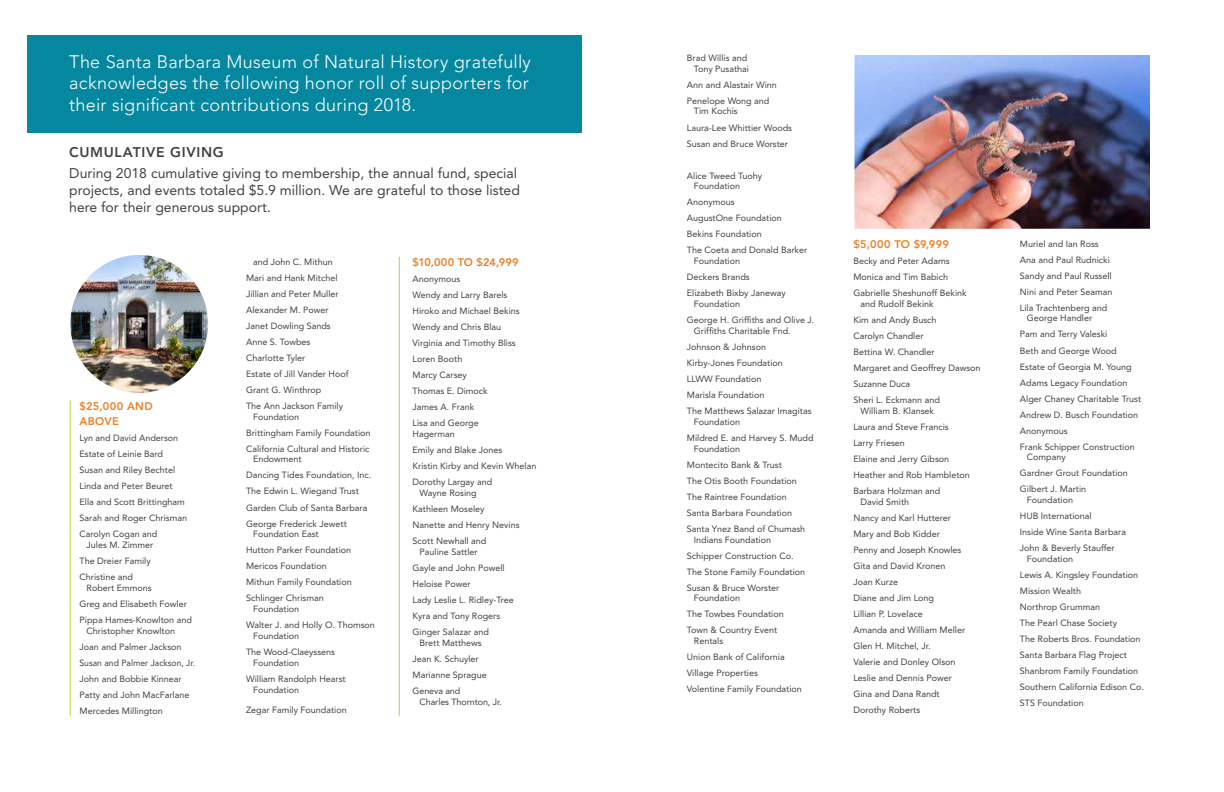
<style>
.page{position:relative;width:1224px;height:792px;background:#fff}
.page>*{position:absolute;margin:0;border:0;box-sizing:border-box;transform-origin:0 0}
.t1{font:300 18px/21.3px "Avenir";letter-spacing:.015em;color:#fff;text-align:justify}
.t2{font:14px/16.8px "Avenir";color:#414042}
.t3{font:800 14px "Avenir";letter-spacing:.05em;color:#414042}
.t4{font:800 11px/15px "Avenir";letter-spacing:.025em;color:#eb7f24}
.t5{font:9px/16px "Avenir";color:#414042}
</style>
<div class="page">
<div style="left:27px;top:35px;width:555px;height:98px;background:#0587a0"></div>
<img style="left:70px;top:255px;width:138px;height:138px;border-radius:69px">
<hr style="left:399px;top:257px;width:1px;height:459px;background:#b3d449">
<hr style="left:70px;top:401px;width:1px;height:315px;background:#b3d449">
<img style="left:855px;top:56px;width:294px;height:172px">
<div style="left:852px;top:53px;width:300px;height:178px;border:2px solid #fff"></div>
<h1 class="t1" style="left:69px;top:51px;width:463px">The Santa Barbara Museum of Natural History gratefully acknowledges the following honor roll of supporters for their significant contributions during 2018.</h1>
<h2 class="t3" style="left:69px;top:144px;width:156px">CUMULATIVE GIVING</h2>
<h2 class="t2" style="left:69px;top:165px;width:452px">During 2018 cumulative giving to membership, the annual fund, special projects, and events totaled $5.9 million. We are grateful to those listed here for their generous support.</h2>
<p class="t4" style="left:80px;top:399px;width:75px">$25,000 AND<br>ABOVE</p>
<p class="t5" style="left:80px;top:430px;width:109px">Lyn and David Anderson<br>Estate of Leinie Bard<br>Susan and Riley Bechtel<br>Linda and Peter Beuret<br>Ella and Scott Brittingham<br>Sarah and Roger Chrisman<br>Carolyn Cogan and</p>
<p class="t5" style="left:80px;top:537px;width:75px;text-indent:7px">Jules M. Zimmer<br>The Dreier Family<br>Christine and</p>
<p class="t5" style="left:80px;top:580px;width:114px;text-indent:7px">Robert Emmons<br>Greg and Elisabeth Fowler<br>Pippa Hames-Knowlton and</p>
<p class="t5" style="left:80px;top:623px;width:117px;text-indent:7px">Christopher Knowlton<br>Joan and Palmer Jackson<br>Susan and Palmer Jackson, Jr.<br>John and Bobbie Kinnear<br>Patty and John MacFarlane<br>Mercedes Millington</p>
<p class="t5" style="left:246px;top:254px;width:104px;text-indent:7px">and John C. Mithun<br>Mari and Hank Mitchel<br>Jillian and Peter Muller<br>Alexander M. Power<br>Janet Dowling Sands<br>Anne S. Towbes<br>Charlotte Tyler<br>Estate of Jill Vander Hoof<br>Grant G. Winthrop<br>The Ann Jackson Family</p>
<p class="t5" style="left:246px;top:409px;width:126px;text-indent:7px">Foundation<br>Brittingham Family Foundation<br>California Cultural and Historic</p>
<p class="t5" style="left:246px;top:451px;width:127px;text-indent:7px">Endowment<br>Dancing Tides Foundation, Inc.<br>The Edwin L. Wiegand Trust<br>Garden Club of Santa Barbara<br>George Frederick Jewett</p>
<p class="t5" style="left:246px;top:526px;width:107px;text-indent:7px">Foundation East<br>Hutton Parker Foundation<br>Mericos Foundation<br>Mithun Family Foundation<br>Schlinger Chrisman</p>
<p class="t5" style="left:246px;top:601px;width:130px;text-indent:7px">Foundation<br>Walter J. and Holly O. Thomson</p>
<p class="t5" style="left:246px;top:628px;width:91px;text-indent:7px">Foundation<br>The Wood-Claeyssens</p>
<p class="t5" style="left:246px;top:655px;width:101px;text-indent:7px">Foundation<br>William Randolph Hearst</p>
<p class="t5" style="left:253px;top:682px;width:48px">Foundation</p>
<p class="t5" style="left:246px;top:702px;width:102px">Zegar Family Foundation</p>
<p class="t4" style="left:413px;top:255px;width:108px">$10,000 TO $24,999</p>
<p class="t5" style="left:413px;top:271px;width:109px">Anonymous<br>Wendy and Larry Barels<br>Hiroko and Michael Bekins<br>Wendy and Chris Blau<br>Virginia and Timothy Bliss<br>Loren Booth<br>Marcy Carsey<br>Thomas E. Dimock<br>James A. Frank<br>Lisa and George</p>
<p class="t5" style="left:413px;top:426px;width:125px">Hagerman<br>Emily and Blake Jones<br>Kristin Kirby and Kevin Whelan<br>Dorothy Largay and</p>
<p class="t5" style="left:413px;top:485px;width:109px;text-indent:7px">Wayne Rosing<br>Kathleen Moseley<br>Nanette and Henry Nevins<br>Scott Newhall and</p>
<p class="t5" style="left:413px;top:544px;width:103px;text-indent:7px">Pauline Sattler<br>Gayle and John Powell<br>Heloise Power<br>Lady Leslie L. Ridley-Tree<br>Kyra and Tony Rogers<br>Ginger Salazar and</p>
<p class="t5" style="left:413px;top:635px;width:76px;text-indent:7px">Brett Matthews<br>Jean K. Schuyler<br>Marianne Sprague<br>Geneva and</p>
<p class="t5" style="left:420px;top:694px;width:84px">Charles Thornton, Jr.</p>
<p class="t5" style="left:687px;top:52px;width:64px;line-height:10.8px;text-align:right">Brad Willis and<br>Tony Pusathai</p>
<p class="t5" style="left:687px;top:77px;width:92px">Ann and Alastair Winn<br>Penelope Wong and</p>
<p class="t5" style="left:687px;top:103px;width:107px;text-indent:7px">Tim Kochis<br>Laura-Lee Whittier Woods<br>Susan and Bruce Worster</p>
<p class="t5" style="left:694px;top:170px;width:70px;line-height:10.8px;text-indent:-7px">Alice Tweed Tuohy<br>Foundation</p>
<p class="t5" style="left:687px;top:194px;width:122px">Anonymous<br>AugustOne Foundation<br>Bekins Foundation<br>The Coeta and Donald Barker</p>
<p class="t5" style="left:687px;top:253px;width:100px;text-indent:7px">Foundation<br>Deckers Brands<br>Elizabeth Bixby Janeway</p>
<p class="t5" style="left:687px;top:296px;width:129px;text-indent:7px">Foundation<br>George H. Griffiths and Olive J.</p>
<p class="t5" style="left:687px;top:323px;width:126px;text-indent:7px">Griffiths Charitable Fnd.<br>Johnson &amp; Johnson<br>Kirby-Jones Foundation<br>LLWW Foundation<br>Marisla Foundation<br>The Matthews Salazar Imagitas</p>
<p class="t5" style="left:687px;top:414px;width:128px;text-indent:7px">Foundation<br>Mildred E. and Harvey S. Mudd</p>
<p class="t5" style="left:687px;top:441px;width:120px;text-indent:7px">Foundation<br>Montecito Bank &amp; Trust<br>The Otis Booth Foundation<br>The Raintree Foundation<br>Santa Barbara Foundation<br>Santa Ynez Band of Chumash</p>
<p class="t5" style="left:687px;top:531px;width:120px;text-indent:7px">Indians Foundation<br>Schipper Construction Co.<br>The Stone Family Foundation<br>Susan &amp; Bruce Worster</p>
<p class="t5" style="left:687px;top:590px;width:98px;text-indent:7px">Foundation<br>The Towbes Foundation<br>Town &amp; Country Event</p>
<p class="t5" style="left:687px;top:633px;width:117px;text-indent:7px">Rentals<br>Union Bank of California<br>Village Properties<br>Volentine Family Foundation</p>
<p class="t4" style="left:853px;top:237px;width:97px">$5,000 TO $9,999</p>
<p class="t5" style="left:853px;top:253px;width:115px">Becky and Peter Adams<br>Monica and Tim Babich<br>Gabrielle Sheshunoff Bekink</p>
<p class="t5" style="left:853px;top:296px;width:129px;text-indent:7px">and Rudolf Bekink<br>Kim and Andy Busch<br>Carolyn Chandler<br>Bettina W. Chandler<br>Margaret and Geoffrey Dawson<br>Suzanne Duca<br>Sheri L. Eckmann and</p>
<p class="t5" style="left:853px;top:403px;width:118px;text-indent:7px">William B. Klansek<br>Laura and Steve Francis<br>Larry Friesen<br>Elaine and Jerry Gibson<br>Heather and Rob Hambleton<br>Barbara Holzman and</p>
<p class="t5" style="left:853px;top:494px;width:113px;text-indent:7px">David Smith<br>Nancy and Karl Hutterer<br>Mary and Bob Kidder<br>Penny and Joseph Knowles<br>Gita and David Kronen<br>Joan Kurze<br>Diane and Jim Long<br>Lillian P. Lovelace<br>Amanda and William Meller<br>Glen H. Mitchel, Jr.<br>Valerie and Donley Olson<br>Leslie and Dennis Power<br>Gina and Dana Randt<br>Dorothy Roberts</p>
<p class="t5" style="left:1020px;top:236px;width:94px">Muriel and Ian Ross<br>Ana and Paul Rudnicki<br>Sandy and Paul Russell<br>Nini and Peter Seaman<br>Lila Trachtenberg and</p>
<p class="t5" style="left:1020px;top:310px;width:123px;text-indent:7px">George Handler<br>Pam and Terry Valeski<br>Beth and George Wood<br>Estate of Georgia M. Young<br>Adams Legacy Foundation<br>Alger Chaney Charitable Trust<br>Andrew D. Busch Foundation<br>Anonymous<br>Frank Schipper Construction</p>
<p class="t5" style="left:1020px;top:449px;width:110px;text-indent:7px">Company<br>Gardner Grout Foundation<br>Gilbert J. Martin</p>
<p class="t5" style="left:1020px;top:492px;width:108px;text-indent:7px">Foundation<br>HUB International<br>Inside Wine Santa Barbara<br>John &amp; Beverly Stauffer</p>
<p class="t5" style="left:1020px;top:551px;width:126px;text-indent:7px">Foundation<br>Lewis A. Kingsley Foundation<br>Mission Wealth<br>Northrop Grumman<br>The Pearl Chase Society<br>The Roberts Bros. Foundation<br>Santa Barbara Flag Project<br>Shanbrom Family Foundation<br>Southern California Edison Co.<br>STS Foundation</p>
</div>
